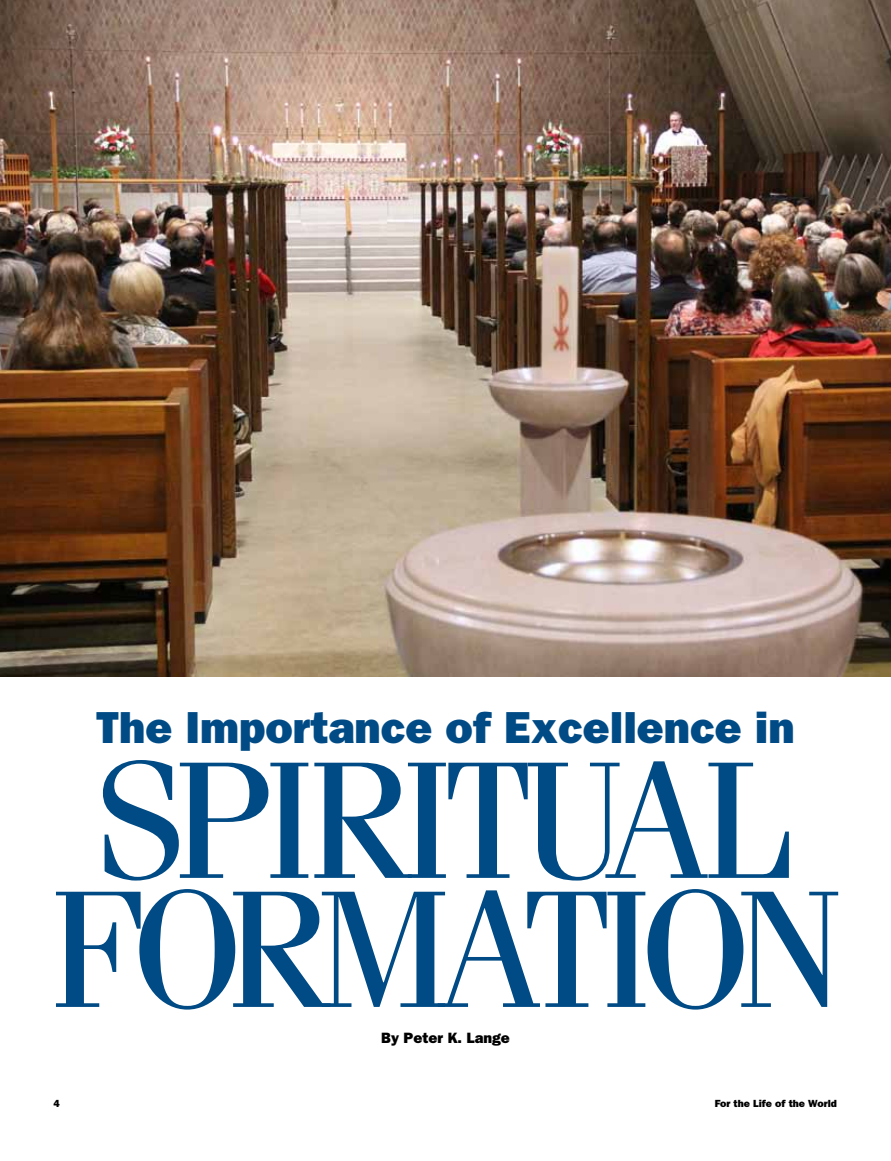
<style>
.page{position:relative;width:891px;height:1161px;background:#fff}
.page>*{position:absolute;margin:0;border:0;box-sizing:border-box;transform-origin:0 0}
.t1{font:166.5px/129px "Fenice";letter-spacing:-.06em;color:#004b85}
.t2{font:800 45.45px "Tee Franklin";color:#004b85}
.t3{font:800 15px "Franklin Gothic";color:#000}
.t4{font:800 10.5px "Tee Franklin";color:#000}
</style>
<div class="page">
<img style="left:0;top:0;width:891px;height:677px">
<p class="t2" style="left:96px;top:700px;width:700px">The Importance of Excellence in</p>
<h1 class="t1" style="left:49px;top:753px;width:795px">SPIRITUAL<br>FORMATION</h1>
<p class="t3" style="left:381px;top:1029px;width:130px">By Peter K. Lange</p>
<p class="t4" style="left:53px;top:1097px;width:8px">4</p>
<p class="t4" style="left:715px;top:1097px;width:124px">For the Life of the World</p>
</div>
